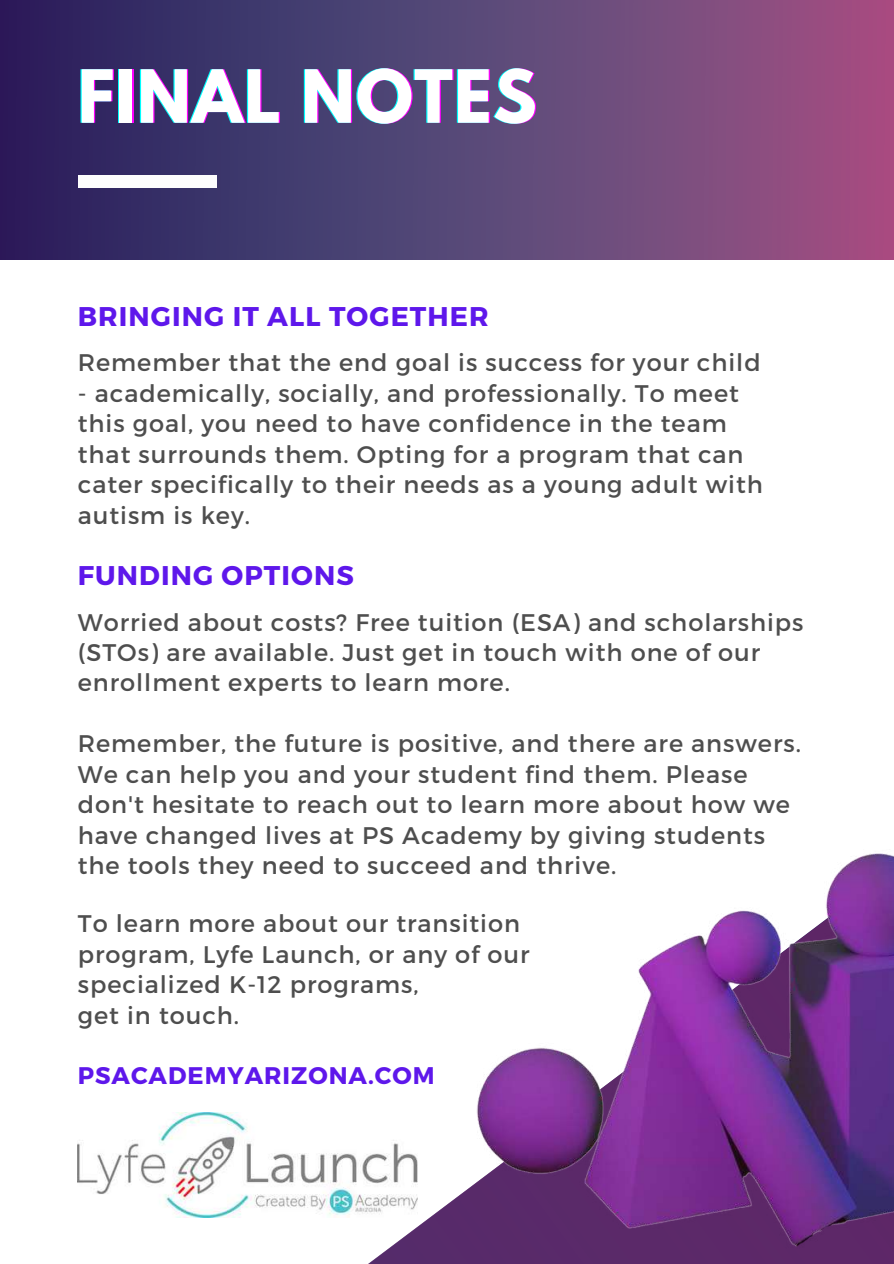
<style>
.page{position:relative;width:894px;height:1264px;background:#fff}
.page>*{position:absolute;margin:0;border:0;box-sizing:border-box;transform-origin:0 0}
.t1{font:700 64.8px "League Spartan";letter-spacing:.02em;color:#0ff}
.t2{font:700 27px "Montserrat";letter-spacing:.04em;color:#5e17eb}
.t3{font:24px/30.5px "Montserrat";letter-spacing:.04em;color:#4e4e4e}
.t4{font:700 24px "Montserrat";letter-spacing:.04em;color:#5e17eb}
</style>
<div class="page">
<svg style="left:77px;top:1143px;width:396px;height:120px"></svg>
<svg style="left:0;top:0;width:893px;height:260px;background:#5b4073"></svg>
<div style="left:78px;top:175px;width:138px;height:13px;background:#fdfdfd"></div>
<img style="left:473px;top:853px;width:420px;height:410px">
<img style="left:78px;top:1112px;width:339px;height:105px">
<h1 class="t1" style="left:77px;top:64px;width:460px">FINAL NOTES</h1>
<p class="t2" style="left:78px;top:298px;width:412px">BRINGING IT ALL TOGETHER</p>
<p class="t3" style="left:78px;top:346px;width:684px">Remember that the end goal is success for your child</p>
<p class="t3" style="left:78px;top:377px;width:686px">- academically, socially, and professionally. To meet this goal, you need to have confidence in the team that surrounds them. Opting for a program that can cater specifically to their needs as a young adult with autism is key.</p>
<p class="t2" style="left:78px;top:558px;width:277px">FUNDING OPTIONS</p>
<p class="t3" style="left:78px;top:605px;width:727px">Worried about costs? Free tuition (ESA) and scholarships (STOs) are available. Just get in touch with one of our enrollment experts to learn more.</p>
<p class="t3" style="left:78px;top:727px;width:724px">Remember, the future is positive, and there are answers.<br>We can help you and your student find them. Please don't hesitate to reach out to learn more about how we have changed lives at PS Academy by giving students the tools they need to succeed and thrive.</p>
<p class="t3" style="left:78px;top:907px;width:453px">To learn more about our transition program, Lyfe Launch, or any of our specialized K-12 programs,<br>get in touch.</p>
<p class="t4" style="left:78px;top:1060px;width:358px">PSACADEMYARIZONA.COM</p>
</div>
